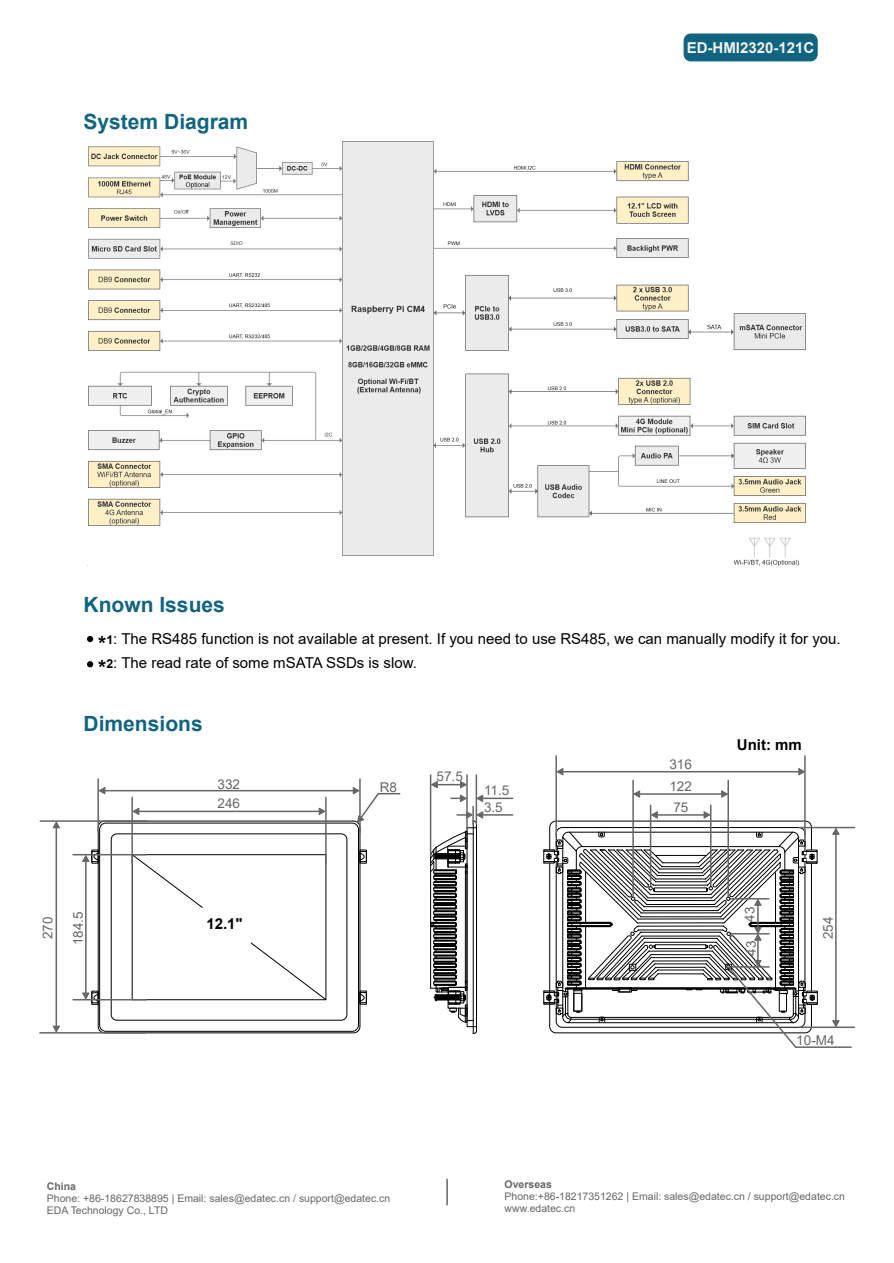
<style>
.page{position:relative;width:894px;height:1263px;background:#fff}
.page>*{position:absolute;margin:0;border:0;box-sizing:border-box;transform-origin:0 0}
.t1{font:700 21px "Arial";color:#11647f}
.t2{font:15px/24px "Arial";color:#000}
.t3{font:700 15px "Arial";color:#f2f2f2}
.t4{font:700 15px "Arial";color:#000}
.t5{font:13.5px "Arial";color:#666}
.t6{font:10.5px/12px "Arial";color:#666}
.t7{font:700 10.5px "Arial";color:#666}
.s1{font-weight:700;font-size:21px}
.s2{font-weight:700;font-size:12.3px}
</style>
<div class="page">
<div style="left:683px;top:34px;width:134px;height:27px;background:#11647f;border:1px solid #11647f;border-radius:7px"></div>
<svg style="left:446px;top:1179px;width:2px;height:27px"></svg>
<svg style="left:361px;top:853px;width:3px;height:7px"></svg>
<div style="left:359px;top:850px;width:7px;height:13px;border:1px solid #000"></div>
<div style="left:359px;top:851px;width:7px;height:11px;border:1px solid #000"></div>
<svg style="left:361px;top:994px;width:3px;height:7px"></svg>
<div style="left:359px;top:991px;width:7px;height:14px;border:1px solid #000"></div>
<div style="left:359px;top:992px;width:7px;height:11px;border:1px solid #000"></div>
<div style="left:91px;top:991px;width:7px;height:14px;border:1px solid #000"></div>
<div style="left:91px;top:992px;width:7px;height:11px;border:1px solid #000"></div>
<div style="left:91px;top:851px;width:8px;height:11px;border:1px solid #000"></div>
<svg style="left:131px;top:856px;width:72px;height:52px"></svg>
<svg style="left:250px;top:942px;width:77px;height:59px"></svg>
<div style="left:132px;top:854px;width:194px;height:146px;border:1px solid #000"></div>
<div style="left:99px;top:823px;width:260px;height:209px;border:1px solid #000;border-radius:6px"></div>
<div style="left:111px;top:833px;width:236px;height:187px;border:1px solid #000;border-radius:6px"></div>
<hr style="left:97px;top:779px;width:2px;height:53px;background:#666">
<hr style="left:131px;top:797px;width:2px;height:66px;background:#666">
<hr style="left:325px;top:797px;width:1px;height:66px;background:#666">
<hr style="left:138px;top:811px;width:183px;height:1px;background:#666">
<svg style="left:319px;top:808px;width:6px;height:7px"></svg>
<svg style="left:133px;top:808px;width:6px;height:7px"></svg>
<hr style="left:73px;top:999px;width:73px;height:1px;background:#666">
<hr style="left:40px;top:1032px;width:105px;height:2px;background:#666">
<hr style="left:73px;top:854px;width:73px;height:1px;background:#666">
<hr style="left:40px;top:820px;width:106px;height:2px;background:#666">
<hr style="left:85px;top:861px;width:2px;height:133px;background:#666">
<svg style="left:82px;top:852px;width:17px;height:10px"></svg>
<svg style="left:82px;top:993px;width:17px;height:9px"></svg>
<hr style="left:798px;top:1026px;width:56px;height:2px;background:#666">
<hr style="left:795px;top:1046px;width:55px;height:2px;background:#666">
<hr style="left:798px;top:827px;width:56px;height:1px;background:#666">
<hr style="left:834px;top:833px;width:2px;height:189px;background:#666">
<svg style="left:831px;top:828px;width:8px;height:7px"></svg>
<svg style="left:831px;top:1020px;width:8px;height:7px"></svg>
<hr style="left:56px;top:826px;width:1px;height:202px;background:#666">
<svg style="left:52px;top:821px;width:8px;height:7px"></svg>
<svg style="left:52px;top:1026px;width:8px;height:6px"></svg>
<hr style="left:359px;top:779px;width:1px;height:53px;background:#666">
<hr style="left:429px;top:775px;width:2px;height:81px;background:#666">
<hr style="left:466px;top:775px;width:1px;height:53px;background:#666">
<hr style="left:475px;top:775px;width:2px;height:49px;background:#666">
<hr style="left:104px;top:790px;width:250px;height:1px;background:#666">
<svg style="left:353px;top:787px;width:46px;height:36px"></svg>
<svg style="left:99px;top:787px;width:6px;height:7px"></svg>
<svg style="left:431px;top:781px;width:35px;height:7px"></svg>
<hr style="left:649px;top:805px;width:2px;height:81px;background:#666">
<hr style="left:632px;top:780px;width:1px;height:117px;background:#666">
<hr style="left:555px;top:756px;width:1px;height:79px;background:#666">
<hr style="left:709px;top:805px;width:2px;height:81px;background:#666">
<hr style="left:727px;top:780px;width:1px;height:117px;background:#666">
<hr style="left:803px;top:756px;width:2px;height:79px;background:#666">
<hr style="left:656px;top:814px;width:49px;height:2px;background:#666">
<svg style="left:703px;top:811px;width:7px;height:8px"></svg>
<svg style="left:651px;top:811px;width:6px;height:8px"></svg>
<hr style="left:638px;top:793px;width:84px;height:2px;background:#666">
<svg style="left:721px;top:790px;width:6px;height:8px"></svg>
<svg style="left:633px;top:790px;width:6px;height:8px"></svg>
<hr style="left:561px;top:771px;width:239px;height:1px;background:#666">
<svg style="left:556px;top:768px;width:7px;height:7px"></svg>
<svg style="left:798px;top:768px;width:6px;height:7px"></svg>
<hr style="left:482px;top:798px;width:30px;height:1px;background:#666">
<hr style="left:482px;top:814px;width:30px;height:2px;background:#666">
<svg style="left:429px;top:794px;width:54px;height:240px"></svg>
<svg style="left:543px;top:831px;width:274px;height:217px"></svg>
<img style="left:88px;top:141px;width:718px;height:424px">
<svg style="left:87px;top:636px;width:6px;height:6px"></svg>
<svg style="left:87px;top:661px;width:6px;height:6px"></svg>
<h1 class="t1" style="left:83px;top:114px;width:166px">System Diagram</h1>
<h2 class="t3" style="left:686px;top:42px;width:129px">ED-HMI2320-121C</h2>
<h1 class="t1" style="left:83px;top:597px;width:143px">Known Issues</h1>
<h2 class="t2" style="left:98px;top:628px;width:743px"><span class="s1">*</span><span class="s2">1</span>: The RS485 function is not available at present. If you need to use RS485, we can manually modify it for you. <span class="s1">*</span><span class="s2">2</span>: The read rate of some mSATA SSDs is slow.</h2>
<h1 class="t1" style="left:83px;top:715px;width:121px">Dimensions</h1>
<p class="t5" style="left:669px;top:759px;width:24px">316</p>
<p class="t5" style="left:436px;top:771px;width:28px">57.5</p>
<p class="t5" style="left:217px;top:779px;width:24px">332</p>
<p class="t5" style="left:669px;top:781px;width:24px">122</p>
<p class="t5" style="left:379px;top:782px;width:19px">R8</p>
<p class="t5" style="left:484px;top:785px;width:27px">11.5</p>
<p class="t5" style="left:217px;top:798px;width:24px">246</p>
<p class="t5" style="left:484px;top:802px;width:20px">3.5</p>
<p class="t5" style="left:673px;top:802px;width:17px">75</p>
<h2 class="t4" style="left:736px;top:739px;width:66px">Unit: mm</h2>
<p class="t5" style="left:744px;top:922px;width:17px;rotate:-90deg">43</p>
<p class="t5" style="left:745px;top:956px;width:17px;rotate:-90deg">43</p>
<p class="t5" style="left:73px;top:945px;width:35px;rotate:-90deg">184.5</p>
<p class="t5" style="left:43px;top:939px;width:24px;rotate:-90deg">270</p>
<p class="t5" style="left:822px;top:939px;width:24px;rotate:-90deg">254</p>
<h2 class="t4" style="left:206px;top:918px;width:38px">12.1"</h2>
<p class="t7" style="left:47px;top:1182px;width:31px">China</p>
<p class="t6" style="left:47px;top:1193px;width:345px">Phone: +86-18627838895 | Email: sales@edatec.cn / support@edatec.cn<br>EDA Technology Co., LTD</p>
<p class="t5" style="left:796px;top:1036px;width:40px">10-M4</p>
<p class="t7" style="left:504px;top:1180px;width:49px">Overseas</p>
<p class="t6" style="left:504px;top:1191px;width:342px">Phone:+86-18217351262 | Email: sales@edatec.cn / support@edatec.cn www.edatec.cn</p>
</div>
